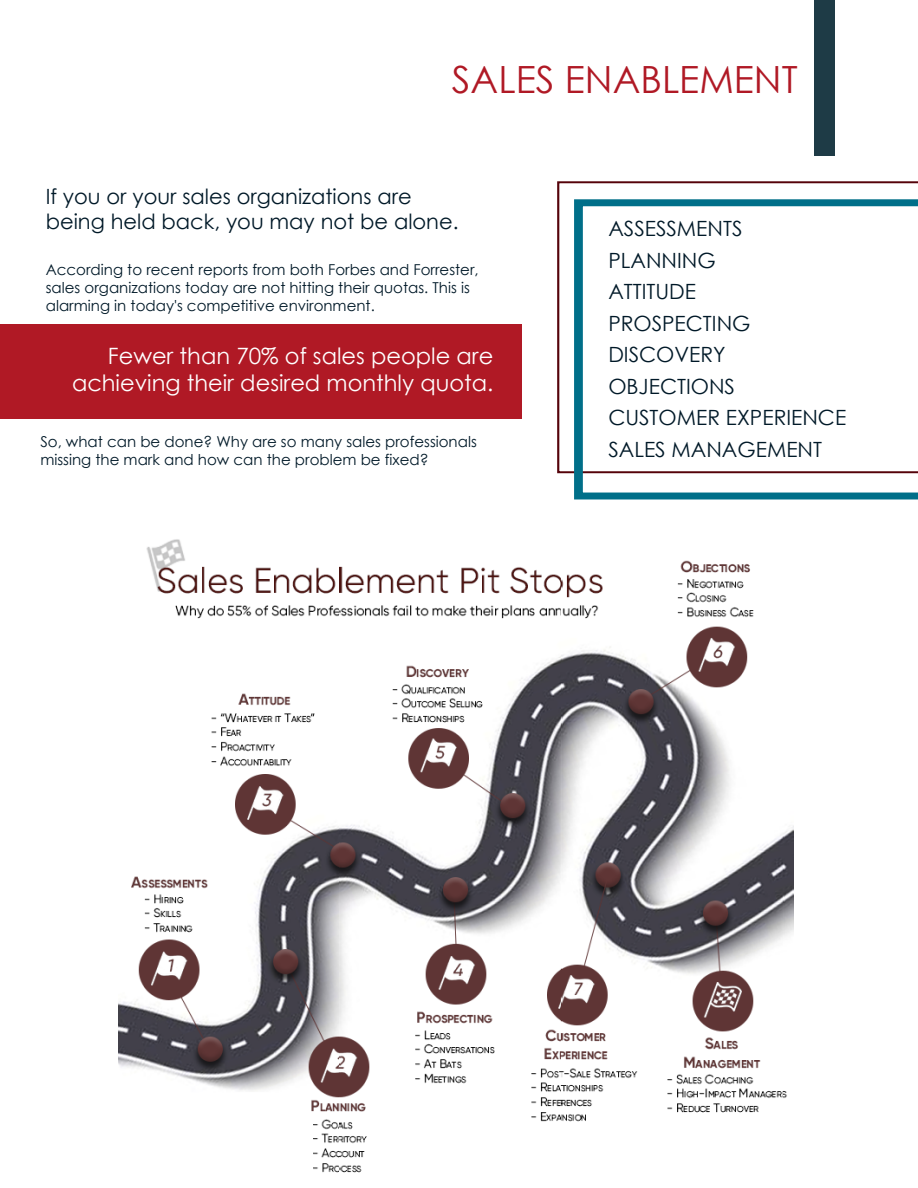
<style>
.page{position:relative;width:918px;height:1188px;background:#fff}
.page>*{position:absolute;margin:0;border:0;box-sizing:border-box;transform-origin:0 0}
.t1{font:37.5px "Century Gothic";color:#b01925}
.t2{font:22.5px/27px "Century Gothic";color:#fff;text-align:right}
.t3{font:21px/31.5px "Century Gothic";color:#001928}
.t4{font:15px/18px "Century Gothic";color:#001928}
</style>
<div class="page">
<svg style="left:557px;top:181px;width:361px;height:292px"></svg>
<svg style="left:575px;top:199px;width:343px;height:301px"></svg>
<div style="left:814px;top:0;width:21px;height:156px;background:#1e3b46"></div>
<div style="left:0;top:324px;width:522px;height:94px;background:#b01925"></div>
<img style="left:118px;top:539px;width:675px;height:634px">
<h1 class="t1" style="left:452px;top:53px;width:347px">SALES ENABLEMENT</h1>
<h3 class="t3" style="left:46px;top:184px;width:414px;line-height:25.2px">If you or your sales organizations are being held back, you may not be alone.</h3>
<p class="t4" style="left:46px;top:260px;width:434px">According to recent reports from both Forbes and Forrester, sales organizations today are not hitting their quotas. This is alarming in today's competitive environment.</p>
<h2 class="t2" style="left:72px;top:342px;width:423px">Fewer than 70% of sales people are achieving their desired monthly quota.</h2>
<p class="t4" style="left:40px;top:433px;width:438px">So, what can be done? Why are so many sales professionals missing the mark and how can the problem be fixed?</p>
<h3 class="t3" style="left:608px;top:213px;width:239px">ASSESSMENTS<br>PLANNING<br>ATTITUDE<br>PROSPECTING<br>DISCOVERY<br>OBJECTIONS<br>CUSTOMER EXPERIENCE<br>SALES MANAGEMENT</h3>
</div>
